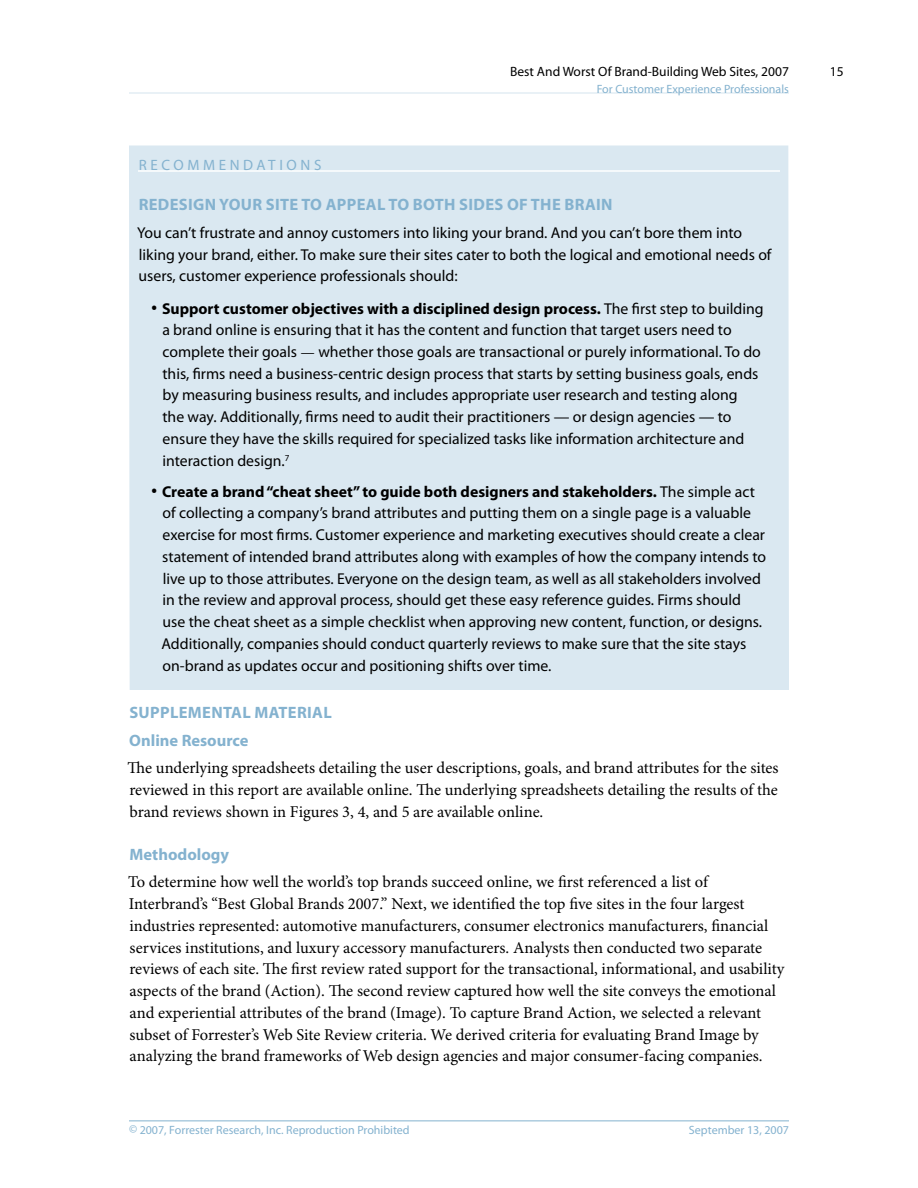
<style>
.page{position:relative;width:918px;height:1188px;background:#fff}
.page>*{position:absolute;margin:0;border:0;box-sizing:border-box;transform-origin:0 0}
.t1{font:16.5px/21.8px "Minion Pro";letter-spacing:-.005em;color:#000;text-align:justify}
.t2{font:700 16.5px/27.8px "Myriad Pro";letter-spacing:.02em;color:#84b2cf}
.t3{font:700 16.5px "Myriad Pro";color:#84b2cf}
.t4{font:15.75px/21.8px "Myriad Pro";color:#000}
.t5{font:15px "Myriad Pro";letter-spacing:.24em;color:#84b2cf}
.t6{font:13.5px "Myriad Pro";color:#000}
.t7{font:12px "Myriad Pro";color:#84b2cf}
.s1{font-weight:700;font-size:24px}
.s2{font-weight:700}
.s3{font-family:"Minion Pro"}
</style>
<div class="page">
<hr style="left:129px;top:1120px;width:660px;height:1px;background:#84b2cf">
<hr style="left:129px;top:93px;width:660px;height:1px;background:#d4e4ee">
<div style="left:129px;top:146px;width:660px;height:544px;background:#dae8f1"></div>
<hr style="left:138px;top:170px;width:642px;height:2px;background:#fff">
<p class="t6" style="left:510px;top:64px;width:280px">Best And Worst Of Brand-Building Web Sites, 2007</p>
<p class="t7" style="left:597px;top:82px;width:194px">For Customer Experience Professionals</p>
<p class="t5" style="left:139px;top:157px;width:184px">RECOMMENDATIONS</p>
<p class="t2" style="left:139px;top:191px;width:475px">REDESIGN YOUR SITE TO APPEAL TO BOTH SIDES OF THE BRAIN</p>
<p class="t4" style="left:137px;top:222px;width:636px">You can’t frustrate and annoy customers into liking your brand. And you can’t bore them into liking your brand, either. To make sure their sites cater to both the logical and emotional needs of users, customer experience professionals should:</p>
<p class="t4" style="left:162px;top:298px;width:603px;text-indent:-11px"><span class="s1">·</span> <span class="s2">Support customer objectives with a disciplined design process.</span> The first step to building a brand online is ensuring that it has the content and function that target users need to complete their goals <span class="s3">—</span> whether those goals are transactional or purely informational. To do this, firms need a business-centric design process that starts by setting business goals, ends by measuring business results, and includes appropriate user research and testing along<br>the way. Additionally, firms need to audit their practitioners — or design agencies — to ensure they have the skills required for specialized tasks like information architecture and interaction design.<sup>7</sup></p>
<p class="t4" style="left:162px;top:481px;width:606px;text-indent:-10px"><span class="s1">·</span> <span class="s2">Create a brand “cheat sheet” to guide both designers and stakeholders.</span> The simple act of collecting a company’s brand attributes and putting them on a single page is a valuable exercise for most firms. Customer experience and marketing executives should create a clear statement of intended brand attributes along with examples of how the company intends to live up to those attributes. Everyone on the design team, as well as all stakeholders involved in the review and approval process, should get these easy reference guides. Firms should use the cheat sheet as a simple checklist when approving new content, function, or designs.<br>Additionally, companies should conduct quarterly reviews to make sure that the site stays on-brand as updates occur and positioning shifts over time.</p>
<p class="t2" style="left:129px;top:699px;width:204px">SUPPLEMENTAL MATERIAL<br>Online Resource</p>
<p class="t1" style="left:128px;top:758px;width:653px">The underlying spreadsheets detailing the user descriptions, goals, and brand attributes for the sites reviewed in this report are available online. The underlying spreadsheets detailing the results of the brand reviews shown in Figures 3, 4, and 5 are available online.</p>
<p class="t3" style="left:130px;top:845px;width:101px">Methodology</p>
<p class="t1" style="left:128px;top:872px;width:658px;text-align:left">To determine how well the world’s top brands succeed online, we first referenced a list of Interbrand’s “Best Global Brands 2007.” Next, we identified the top five sites in the four largest industries represented: automotive manufacturers, consumer electronics manufacturers, financial services institutions, and luxury accessory manufacturers. Analysts then conducted two separate reviews of each site. The first review rated support for the transactional, informational, and usability aspects of the brand (Action). The second review captured how well the site conveys the emotional and experiential attributes of the brand (Image). To capture Brand Action, we selected a relevant subset of Forrester’s Web Site Review criteria. We derived criteria for evaluating Brand Image by analyzing the brand frameworks of Web design agencies and major consumer-facing companies.</p>
<p class="t7" style="left:129px;top:1123px;width:282px">© 2007, Forrester Research, Inc. Reproduction Prohibited</p>
<p class="t7" style="left:689px;top:1123px;width:102px">September 13, 2007</p>
<p class="t6" style="left:830px;top:64px;width:15px">15</p>
</div>
